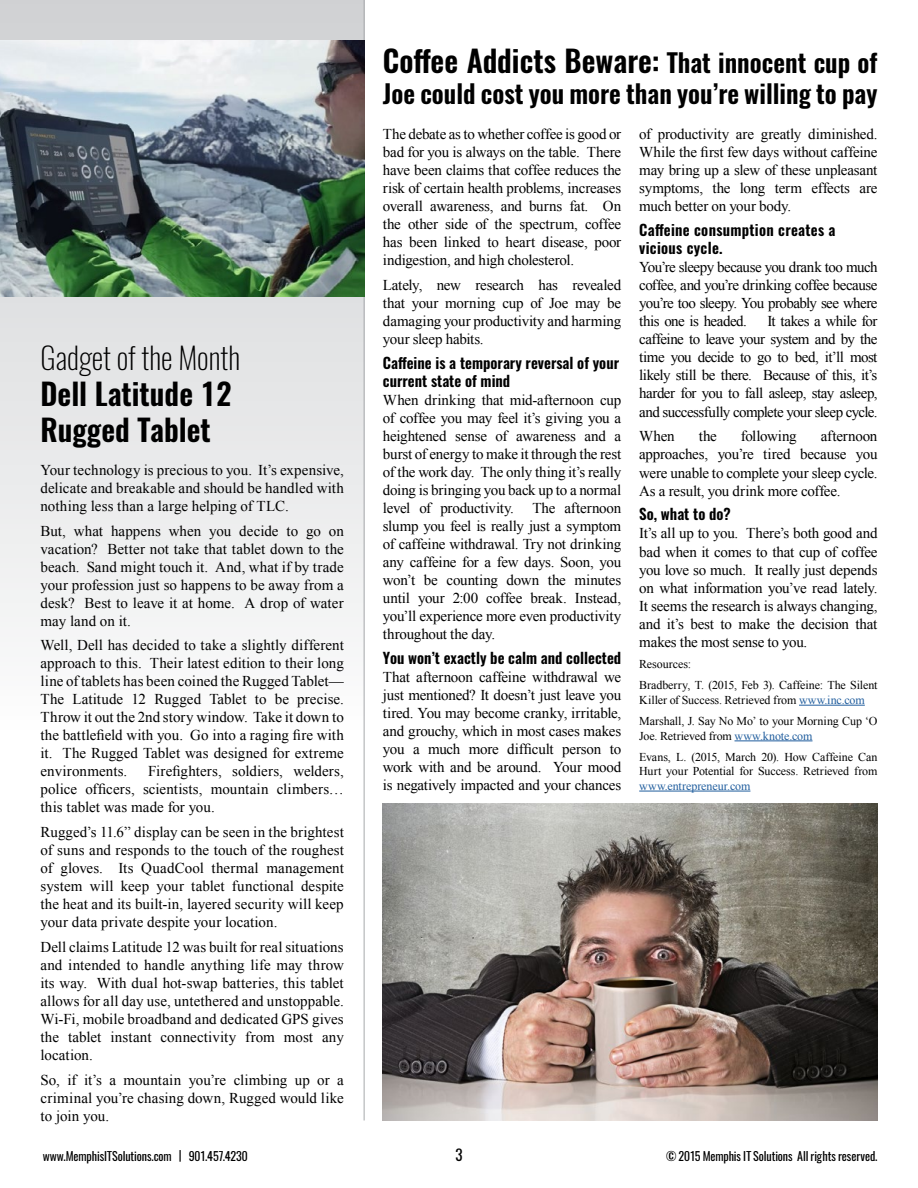
<style>
.page{position:relative;width:918px;height:1188px;background:#fff}
.page>*{position:absolute;margin:0;border:0;box-sizing:border-box;transform-origin:0 0}
.t1{font:600 30px/36px "Oswald";color:#000}
.t2{font:200 30px "Oswald";color:#000}
.t3{font:600 25.5px "Oswald";color:#000}
.t4{font:15px/18px "Times New Roman";letter-spacing:-.01em;color:#000;text-align:justify}
.t5{font:600 15px/18px "Oswald";color:#000}
.t6{font:600 15px/18px "Oswald";letter-spacing:.02em;color:#000}
.t7{font:15px "Oswald";color:#000}
.t8{font:12px/21.3px "Times New Roman";letter-spacing:-.01em;color:#000}
.t9{font:12px "Oswald";letter-spacing:-.005em;color:#000}
.t10{font:12px "Times New Roman";letter-spacing:-.005em;color:#215e9e}
.s1{font-size:25.5px}
.s2{color:#215e9e}
</style>
<div class="page">
<svg style="left:0;top:0;width:364px;height:1120px"></svg>
<hr style="left:364px;top:0;width:1px;height:1120px;background:#a7a9ac">
<img style="left:0;top:40px;width:364px;height:257px">
<img style="left:382px;top:803px;width:496px;height:317px">
<hr style="left:799px;top:705px;width:66px;height:1px;background:#215e9e">
<hr style="left:735px;top:741px;width:78px;height:1px;background:#215e9e">
<hr style="left:639px;top:791px;width:111px;height:1px;background:#215e9e">
<h1 class="t2" style="left:40px;top:338px;width:201px">Gadget of the Month</h1>
<h1 class="t1" style="left:40px;top:377px;width:193px">Dell Latitude 12<br>Rugged Tablet</h1>
<p class="t4" style="left:40px;top:461px;width:305px">Your technology is precious to you. It’s expensive, delicate and breakable and should be handled with nothing less than a large helping of TLC.</p>
<p class="t4" style="left:40px;top:521px;width:305px">But, what happens when you decide to go on vacation? Better not take that tablet down to the beach. Sand might touch it. And, what if by trade your profession just so happens to be away from a desk? Best to leave it at home. A drop of water may land on it.</p>
<p class="t4" style="left:40px;top:636px;width:305px">Well, Dell has decided to take a slightly different approach to this. Their latest edition to their long line of tablets has been coined the Rugged Tablet— The Latitude 12 Rugged Tablet to be precise.<br>Throw it out the 2nd story window. Take it down to the battlefield with you. Go into a raging fire with it. The Rugged Tablet was designed for extreme environments.</p>
<p class="t4" style="left:40px;top:762px;width:305px;text-indent:108px">Firefighters, soldiers, welders, police officers, scientists, mountain climbers… this tablet was made for you.</p>
<p class="t4" style="left:40px;top:823px;width:305px">Rugged’s 11.6” display can be seen in the brightest of suns and responds to the touch of the roughest of gloves. Its QuadCool thermal management system will keep your tablet functional despite the heat and its built-in, layered security will keep your data private despite your location.</p>
<p class="t4" style="left:40px;top:938px;width:305px">Dell claims Latitude 12 was built for real situations and intended to handle anything life may throw its way. With dual hot-swap batteries, this tablet allows for all day use, untethered and unstoppable.<br>Wi-Fi, mobile broadband and dedicated GPS gives the tablet instant connectivity from most any location.</p>
<p class="t4" style="left:40px;top:1070px;width:305px">So, if it’s a mountain you’re climbing up or a criminal you’re chasing down, Rugged would like to join you.</p>
<h1 class="t1" style="left:383px;top:44px;width:496px">Coffee Addicts Beware: <span class="s1">That innocent cup of</span></h1>
<h2 class="t3" style="left:383px;top:76px;width:496px">Joe could cost you more than you’re willing to pay</h2>
<p class="t4" style="left:383px;top:124px;width:240px">The debate as to whether coffee is good or bad for you is always on the table. There have been claims that coffee reduces the risk of certain health problems, increases overall awareness, and burns fat. On the other side of the spectrum, coffee has been linked to heart disease, poor indigestion, and high cholesterol.</p>
<p class="t4" style="left:383px;top:275px;width:240px">Lately, new research has revealed that your morning cup of Joe may be damaging your productivity and harming your sleep habits.</p>
<p class="t5" style="left:383px;top:354px;width:238px">Caffeine is a temporary reversal of your current state of mind</p>
<p class="t4" style="left:383px;top:390px;width:240px">When drinking that mid-afternoon cup of coffee you may feel it’s giving you a heightened sense of awareness and a burst of energy to make it through the rest of the work day. The only thing it’s really doing is bringing you back up to a normal level of productivity. The afternoon slump you feel is really just a symptom of caffeine withdrawal. Try not drinking any caffeine for a few days. Soon, you won’t be counting down the minutes until your 2:00 coffee break. Instead, you’ll experience more even productivity throughout the day.</p>
<p class="t5" style="left:383px;top:649px;width:240px">You won’t exactly be calm and collected</p>
<p class="t4" style="left:383px;top:668px;width:240px">That afternoon caffeine withdrawal we just mentioned? It doesn’t just leave you tired. You may become cranky, irritable, and grouchy, which in most cases makes you a much more difficult person to work with and be around. Your mood is negatively impacted and your chances</p>
<p class="t4" style="left:639px;top:124px;width:240px">of productivity are greatly diminished.<br>While the first few days without caffeine may bring up a slew of these unpleasant symptoms, the long term effects are much better on your body.</p>
<p class="t6" style="left:639px;top:221px;width:198px">Caffeine consumption creates a vicious cycle.</p>
<p class="t4" style="left:639px;top:258px;width:240px">You’re sleepy because you drank too much coffee, and you’re drinking coffee because you’re too sleepy. You probably see where this one is headed.</p>
<p class="t4" style="left:639px;top:312px;width:240px;text-indent:128px">It takes a while for caffeine to leave your system and by the time you decide to go to bed, it’ll most likely still be there. Because of this, it’s harder for you to fall asleep, stay asleep, and successfully complete your sleep cycle.</p>
<p class="t4" style="left:639px;top:427px;width:37px">When</p>
<p class="t4" style="left:699px;top:427px;width:19px">the</p>
<p class="t4" style="left:741px;top:427px;width:57px">following</p>
<p class="t4" style="left:639px;top:427px;width:240px;text-indent:182px">afternoon approaches, you’re tired because you were unable to complete your sleep cycle.<br>As a result, you drink more coffee.</p>
<p class="t5" style="left:639px;top:506px;width:93px">So, what to do?</p>
<p class="t4" style="left:639px;top:524px;width:240px">It’s all up to you. There’s both good and bad when it comes to that cup of coffee you love so much. It really just depends on what information you’ve read lately.<br>It seems the research is always changing, and it’s best to make the decision that makes the most sense to you.</p>
<p class="t8" style="left:639px;top:653px;width:240px">Resources:<br>Bradberry, T. (2015, Feb 3). Caffeine: The Silent</p>
<p class="t8" style="left:639px;top:689px;width:240px">Killer of Success. Retrieved from <span class="s2">www.inc.com<br></span>Marshall, J. Say No Mo’ to your Morning Cup ‘O</p>
<p class="t8" style="left:639px;top:725px;width:240px">Joe. Retrieved from <span class="s2">www.knote.com<br></span>Evans, L. (2015, March 20). How Caffeine Can</p>
<p class="t8" style="left:639px;top:760px;width:240px">Hurt your Potential for Success. Retrieved from</p>
<p class="t10" style="left:639px;top:778px;width:113px">www.entrepreneur.com</p>
<p class="t9" style="left:43px;top:1148px;width:207px">www.MemphisITSolutions.com | 901.457.4230</p>
<p class="t7" style="left:455px;top:1144px;width:9px">3</p>
<p class="t9" style="left:666px;top:1148px;width:213px">© 2015 Memphis IT Solutions All rights reserved.</p>
</div>
